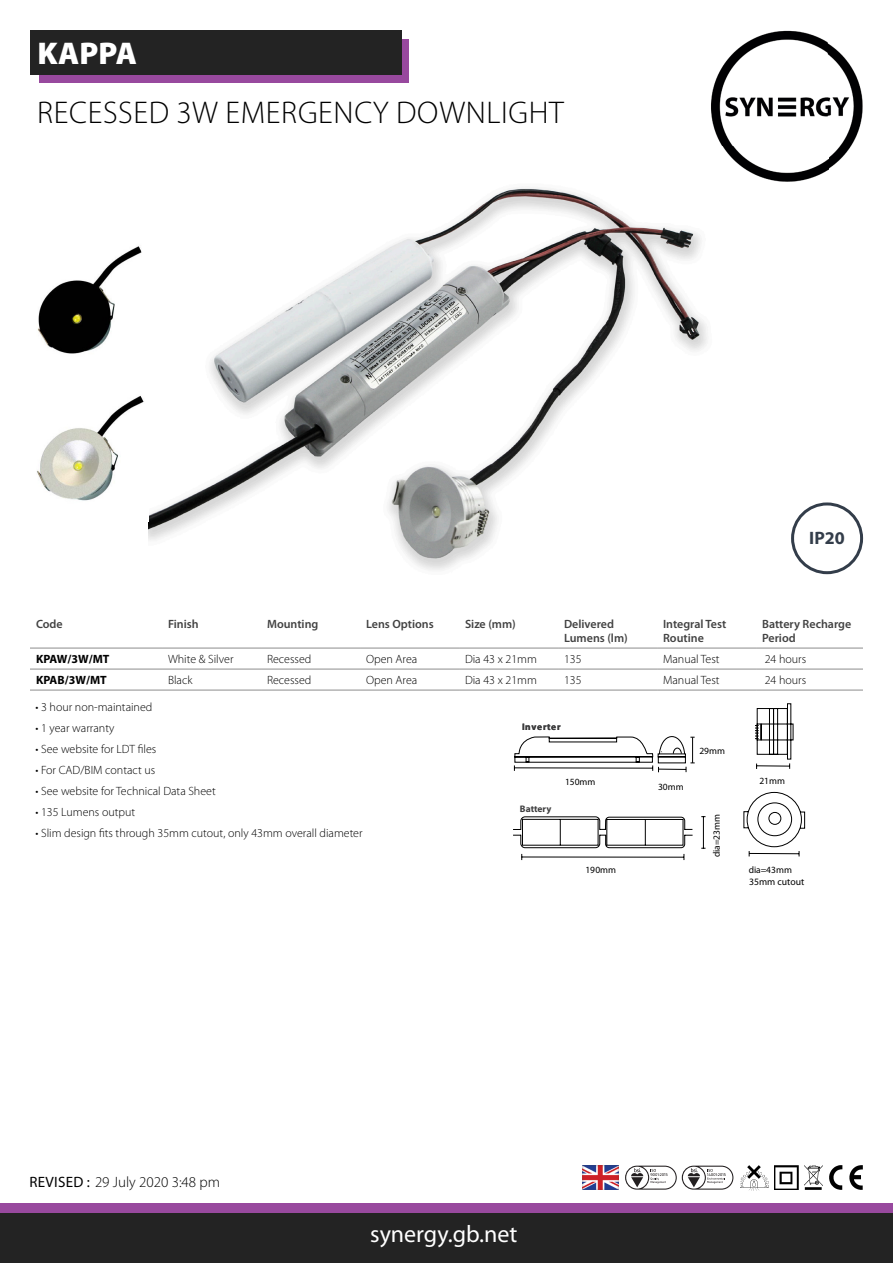
<style>
.page{position:relative;width:893px;height:1263px;background:#fff}
.page>*{position:absolute;margin:0;border:0;box-sizing:border-box;transform-origin:0 0}
.t1{font:300 31.5px "Myriad Pro";letter-spacing:.02em;color:#000}
.t2{font:900 31.5px "Myriad Pro";color:#fff}
.t3{font:24px "Myriad Pro";color:#fff}
.t4{font:700 18px "Myriad Pro";color:#333d4a}
.t5{font:300 15px "Myriad Pro";color:#000}
.t6{font:300 12px "Myriad Pro";color:#000}
.t7{font:600 12px/14.4px "Myriad Pro";color:#424242}
.t8{font:700 12px "Myriad Pro";letter-spacing:-.005em;color:#000}
.t9{font:9.75px "Myriad Pro";color:#000}
.t10{font:9.45px "Myriad Pro";color:#000}
.t11{font:700 9.45px "Myriad Pro";letter-spacing:.065em;color:#3e3e3f}
.t12{font:700 9.45px "Myriad Pro";color:#3e3e3f}
.s1{font-weight:400}
</style>
<div class="page">
<img style="left:148px;top:187px;width:559px;height:383px">
<div style="left:39px;top:39px;width:370px;height:44px;background:#98499e"></div>
<div style="left:30px;top:30px;width:371px;height:44px;background:#232323"></div>
<div style="left:0;top:1203px;width:893px;height:59px;background:#98499e"></div>
<div style="left:0;top:1213px;width:893px;height:50px;background:#232323"></div>
<img style="left:704px;top:30px;width:159px;height:158px">
<div style="left:791px;top:502px;width:72px;height:72px;border:3px solid #333d4a;border-radius:50%"></div>
<hr style="left:30px;top:668px;width:132px;height:2px;background:#999">
<hr style="left:162px;top:668px;width:99px;height:2px;background:#999">
<hr style="left:261px;top:668px;width:99px;height:2px;background:#999">
<hr style="left:360px;top:668px;width:99px;height:2px;background:#999">
<hr style="left:459px;top:668px;width:99px;height:2px;background:#999">
<hr style="left:558px;top:668px;width:99px;height:2px;background:#999">
<hr style="left:657px;top:668px;width:99px;height:2px;background:#999">
<hr style="left:756px;top:668px;width:107px;height:2px;background:#999">
<hr style="left:30px;top:689px;width:132px;height:2px;background:#999">
<hr style="left:162px;top:689px;width:99px;height:2px;background:#999">
<hr style="left:261px;top:689px;width:99px;height:2px;background:#999">
<hr style="left:360px;top:689px;width:99px;height:2px;background:#999">
<hr style="left:459px;top:689px;width:99px;height:2px;background:#999">
<hr style="left:558px;top:689px;width:99px;height:2px;background:#999">
<hr style="left:657px;top:689px;width:99px;height:2px;background:#999">
<hr style="left:756px;top:689px;width:107px;height:2px;background:#999">
<hr style="left:30px;top:647px;width:132px;height:2px;background:#999">
<hr style="left:162px;top:647px;width:99px;height:2px;background:#999">
<hr style="left:261px;top:647px;width:99px;height:2px;background:#999">
<hr style="left:360px;top:647px;width:99px;height:2px;background:#999">
<hr style="left:459px;top:647px;width:99px;height:2px;background:#999">
<hr style="left:558px;top:647px;width:99px;height:2px;background:#999">
<hr style="left:657px;top:647px;width:99px;height:2px;background:#999">
<hr style="left:756px;top:647px;width:107px;height:2px;background:#999">
<img style="left:829px;top:1166px;width:33px;height:23px">
<img style="left:775px;top:1165px;width:23px;height:25px">
<img style="left:740px;top:1165px;width:28px;height:25px">
<img style="left:804px;top:1165px;width:18px;height:24px">
<svg style="left:625px;top:1166px;width:108px;height:23px"></svg>
<img style="left:583px;top:1165px;width:36px;height:24px">
<img style="left:37px;top:246px;width:105px;height:108px">
<img style="left:37px;top:395px;width:107px;height:106px">
<svg style="left:513px;top:703px;width:292px;height:158px"></svg>
<div style="left:520px;top:803px;width:42px;height:10px;background:#fff"></div>
<p class="t2" style="left:37px;top:36px;width:101px">KAPPA</p>
<p class="t1" style="left:37px;top:95px;width:528px">RECESSED 3W EMERGENCY DOWNLIGHT</p>
<p class="t7" style="left:36px;top:616px;width:28px">Code</p>
<p class="t7" style="left:168px;top:616px;width:32px">Finish</p>
<p class="t7" style="left:267px;top:616px;width:53px">Mounting</p>
<p class="t7" style="left:366px;top:616px;width:69px">Lens Options</p>
<p class="t7" style="left:465px;top:616px;width:52px">Size (mm)</p>
<p class="t7" style="left:564px;top:616px;width:52px">Delivered</p>
<p class="t7" style="left:564px;top:630px;width:65px">Lumens (lm)</p>
<p class="t7" style="left:663px;top:616px;width:65px">Integral Test</p>
<p class="t7" style="left:663px;top:630px;width:42px">Routine</p>
<p class="t4" style="left:809px;top:527px;width:37px">IP20</p>
<p class="t7" style="left:762px;top:616px;width:91px">Battery Recharge<br>Period</p>
<p class="t8" style="left:36px;top:651px;width:75px">KPAW/3W/MT</p>
<p class="t6" style="left:168px;top:652px;width:67px">White &amp; Silver</p>
<p class="t6" style="left:267px;top:652px;width:46px">Recessed</p>
<p class="t6" style="left:366px;top:652px;width:53px">Open Area</p>
<p class="t6" style="left:465px;top:652px;width:73px">Dia 43 x 21mm</p>
<p class="t6" style="left:564px;top:652px;width:19px">135</p>
<p class="t6" style="left:663px;top:652px;width:58px">Manual Test</p>
<p class="t6" style="left:765px;top:652px;width:43px">24 hours</p>
<p class="t8" style="left:36px;top:672px;width:72px">KPAB/3W/MT</p>
<p class="t6" style="left:168px;top:673px;width:26px">Black</p>
<p class="t6" style="left:267px;top:673px;width:46px">Recessed</p>
<p class="t6" style="left:366px;top:673px;width:53px">Open Area</p>
<p class="t6" style="left:465px;top:673px;width:73px">Dia 43 x 21mm</p>
<p class="t6" style="left:564px;top:673px;width:19px">135</p>
<p class="t6" style="left:663px;top:673px;width:58px">Manual Test</p>
<p class="t6" style="left:765px;top:673px;width:43px">24 hours</p>
<p class="t6" style="left:36px;top:700px;width:118px">• 3 hour non-maintained</p>
<p class="t6" style="left:36px;top:721px;width:80px">• 1 year warranty</p>
<p class="t6" style="left:36px;top:742px;width:122px">• See website for LDT files</p>
<p class="t6" style="left:36px;top:763px;width:121px">• For CAD/BIM contact us</p>
<p class="t6" style="left:36px;top:784px;width:182px">• See website for Technical Data Sheet</p>
<p class="t6" style="left:36px;top:805px;width:101px">• 135 Lumens output</p>
<p class="t6" style="left:36px;top:826px;width:329px">• Slim design fits through 35mm cutout, only 43mm overall diameter</p>
<p class="t11" style="left:522px;top:721px;width:40px">Inverter</p>
<p class="t10" style="left:699px;top:745px;width:27px">29mm</p>
<p class="t10" style="left:759px;top:775px;width:27px">21mm</p>
<p class="t10" style="left:565px;top:776px;width:32px">150mm</p>
<p class="t10" style="left:658px;top:781px;width:27px">30mm</p>
<p class="t12" style="left:520px;top:803px;width:33px">Battery</p>
<p class="t10" style="left:711px;top:857px;width:45px;rotate:-90deg">dia=23mm</p>
<p class="t5" style="left:29px;top:1174px;width:192px"><span class="s1">REVISED :</span> 29 July 2020 3:48 pm</p>
<p class="t10" style="left:585px;top:863px;width:32px">190mm</p>
<p class="t10" style="left:749px;top:863px;width:45px">dia=43mm</p>
<p class="t9" style="left:749px;top:876px;width:57px">35mm cutout</p>
<p class="t3" style="left:370px;top:1219px;width:149px">synergy.gb.net</p>
</div>
